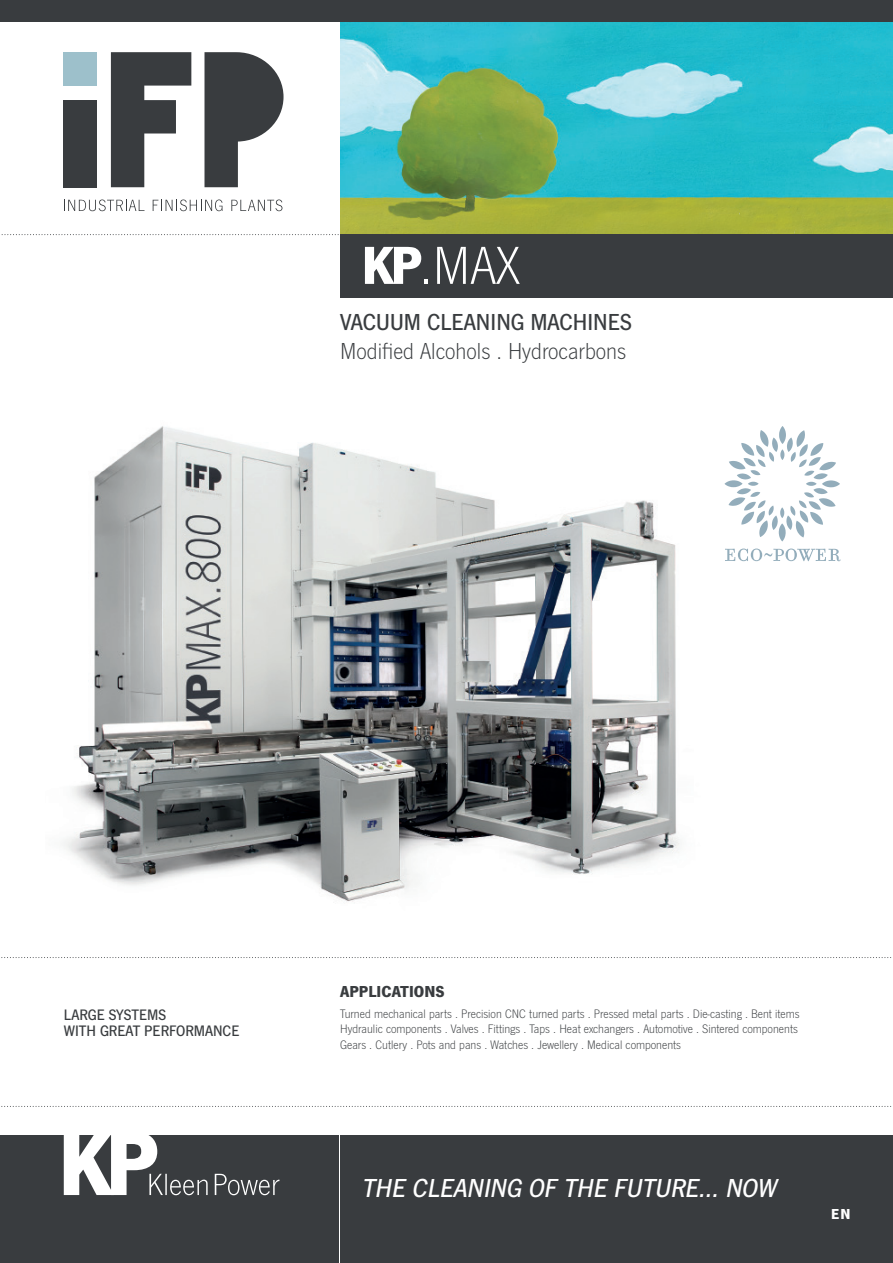
<style>
.page{position:relative;width:893px;height:1263px;background:#fff}
.page>*{position:absolute;margin:0;border:0;box-sizing:border-box;transform-origin:0 0}
.t1{font:55.5px "News Got T Ligh";color:#fff}
.t2{font:italic 500 27px "News Got T";color:#fff}
.t3{font:24px "News Got T Ligh";color:#393c3f}
.t4{font:500 24px "News Got T";color:#393c3f}
.t5{font:700 16.5px "News Got T";color:#393c3f}
.t6{font:500 15.75px/15.8px "News Got T";color:#393c3f}
.t7{font:700 15px "News Got T";color:#fff}
.t8{font:12.75px/15px "News Got T Ligh";color:#393c3f}
.s1{font-family:"News Got T";font-weight:700}
</style>
<div class="page">
<img style="left:340px;top:21px;width:553px;height:213px">
<div style="left:64px;top:100px;width:33px;height:87px;background:#393c3f"></div>
<svg style="left:204px;top:52px;width:80px;height:135px"></svg>
<div style="left:64px;top:52px;width:33px;height:34px;background:#9dc0cb"></div>
<svg style="left:111px;top:52px;width:80px;height:135px"></svg>
<svg style="left:64px;top:199px;width:80px;height:12px"></svg>
<svg style="left:153px;top:199px;width:69px;height:12px"></svg>
<svg style="left:231px;top:199px;width:51px;height:12px"></svg>
<div style="left:340px;top:234px;width:553px;height:64px;background:#393c3f"></div>
<div style="left:0;top:0;width:893px;height:21px;background:#393c3f"></div>
<svg style="left:1px;top:234px;width:338px;height:1px"></svg>
<div style="left:0;top:1135px;width:339px;height:128px;background:#393c3f"></div>
<div style="left:340px;top:1135px;width:553px;height:128px;background:#393c3f"></div>
<svg style="left:64px;top:1135px;width:215px;height:60px"></svg>
<svg style="left:1px;top:957px;width:891px;height:1px"></svg>
<svg style="left:1px;top:1106px;width:891px;height:1px"></svg>
<img style="left:63px;top:426px;width:617px;height:476px">
<svg style="left:725px;top:548px;width:115px;height:13px"></svg>
<svg style="left:724px;top:426px;width:116px;height:115px"></svg>
<h1 class="t1" style="left:361px;top:235px;width:160px"><span class="s1">KP</span> .MAX</h1>
<h3 class="t4" style="left:340px;top:309px;width:293px">VACUUM CLEANING MACHINES</h3>
<h3 class="t3" style="left:340px;top:338px;width:287px">Modified Alcohols . Hydrocarbons</h3>
<p class="t6" style="left:64px;top:1006px;width:177px">LARGE SYSTEMS<br>WITH GREAT PERFORMANCE</p>
<p class="t5" style="left:340px;top:981px;width:106px">APPLICATIONS</p>
<p class="t8" style="left:340px;top:1005px;width:461px">Turned mechanical parts . Precision CNC turned parts . Pressed metal parts . Die-casting . Bent items<br>Hydraulic components . Valves . Fittings . Taps . Heat exchangers . Automotive . Sintered components</p>
<p class="t8" style="left:340px;top:1037px;width:342px">Gears . Cutlery . Pots and pans . Watches . Jewellery . Medical components</p>
<h2 class="t2" style="left:361px;top:1173px;width:421px">THE CLEANING OF THE FUTURE… NOW</h2>
<p class="t7" style="left:831px;top:1205px;width:21px">EN</p>
</div>
